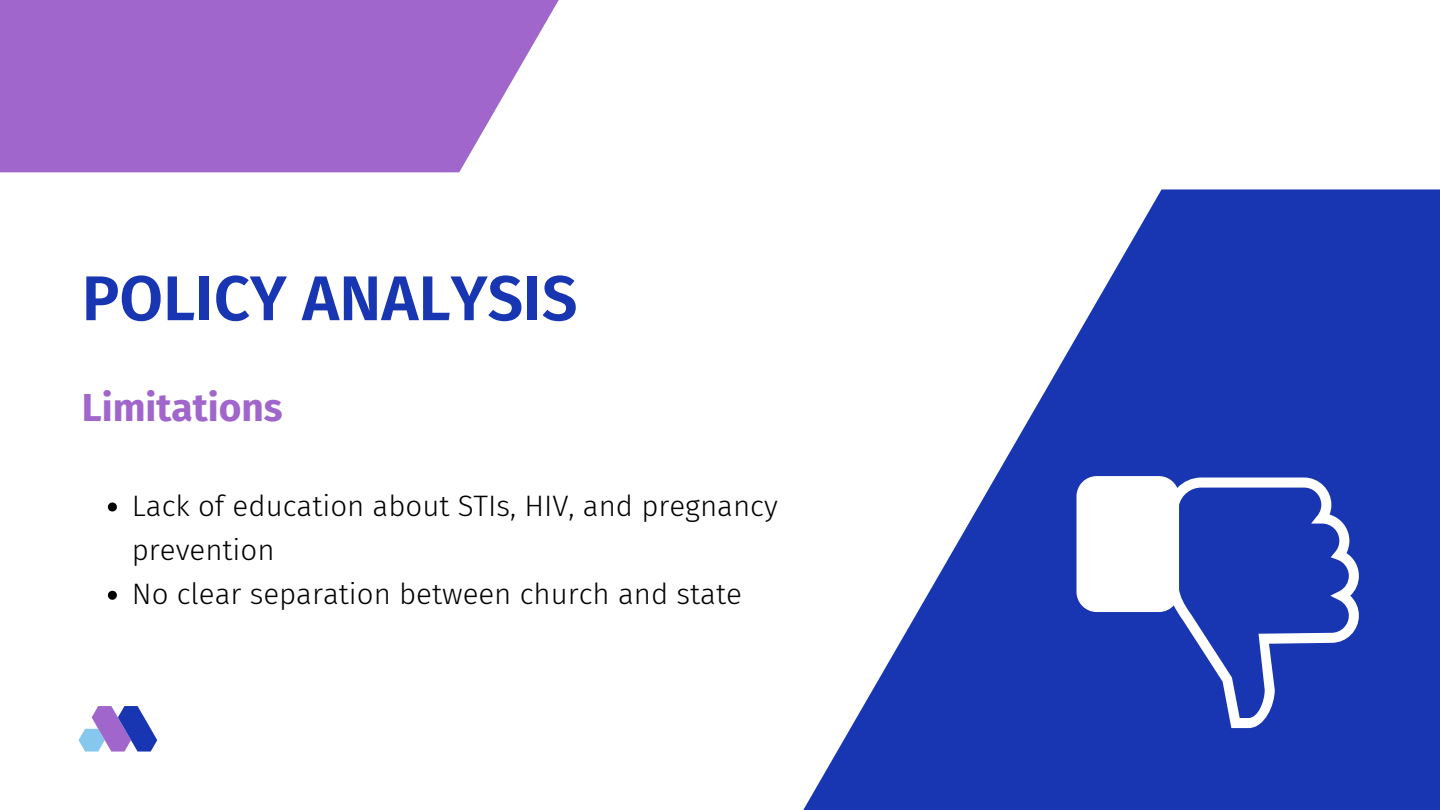
<style>
.page{position:relative;width:1440px;height:810px;background:#fff}
.page>*{position:absolute;margin:0;border:0;box-sizing:border-box;transform-origin:0 0}
.t1{font:600 63.2px "Fira Sans";color:#1836b2}
.t2{font:700 38.9px "Fira Sans";color:#a066cb}
.t3{font:300 29.5px/44.1px "Fira Sans";color:#000}
</style>
<div class="page">
<svg style="left:0;top:0;width:559px;height:172px;background:#a873cf"></svg>
<svg style="left:803px;top:189px;width:637px;height:621px;fill:#1836b2"></svg>
<svg style="left:79px;top:706px;width:78px;height:46px"></svg>
<svg style="left:1077px;top:476px;width:282px;height:252px;fill:#1836b2"></svg>
<svg style="left:108px;top:502px;width:9px;height:9px"></svg>
<svg style="left:108px;top:591px;width:9px;height:9px"></svg>
<p class="t1" style="left:82px;top:261px;width:497px">POLICY ANALYSIS</p>
<p class="t2" style="left:82px;top:384px;width:203px">Limitations</p>
<p class="t3" style="left:132px;top:484px;width:648px">Lack of education about STIs, HIV, and pregnancy prevention</p>
<p class="t3" style="left:132px;top:572px;width:611px">No clear separation between church and state</p>
</div>
